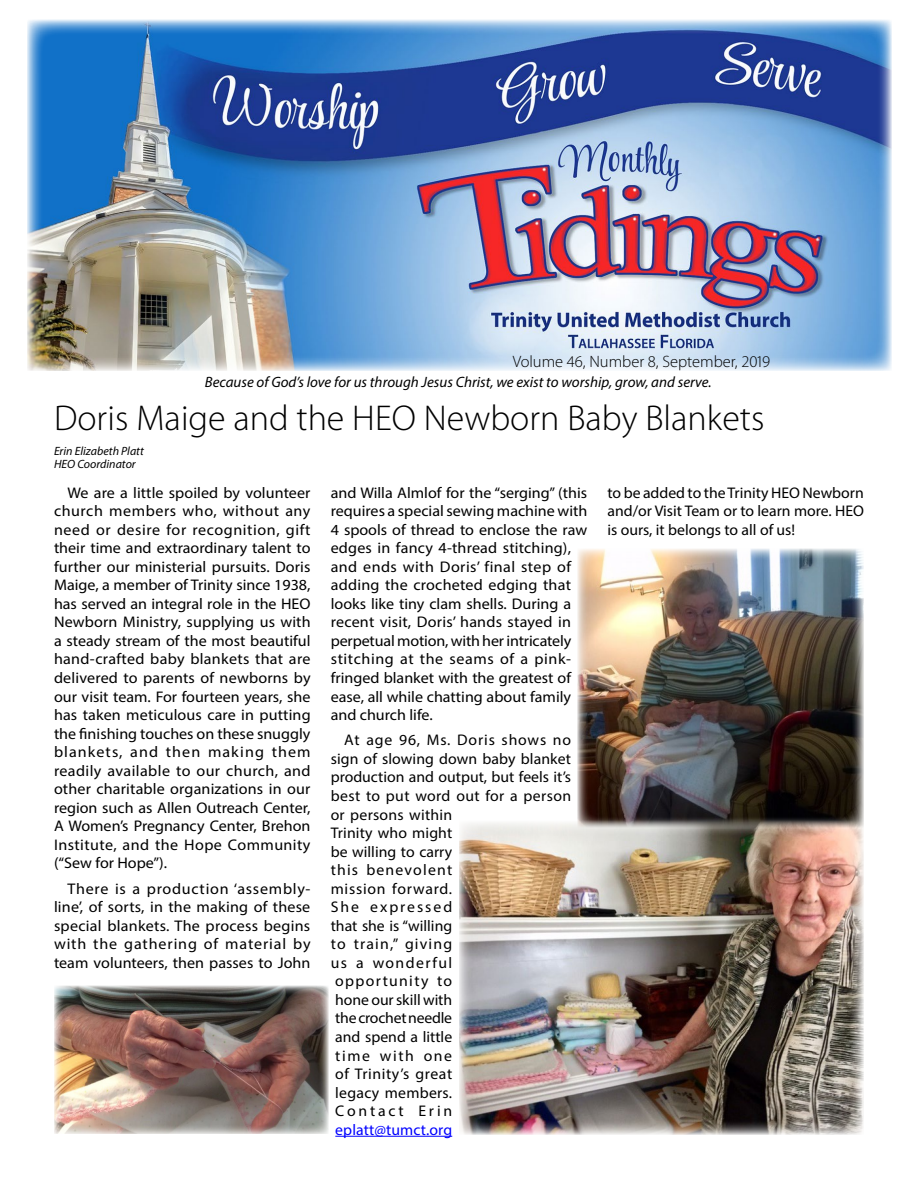
<style>
.page{position:relative;width:918px;height:1188px;background:#fff}
.page>*{position:absolute;margin:0;border:0;box-sizing:border-box;transform-origin:0 0}
.t1{font:300 36px "Myriad Pro";color:#000}
.t2{font:300 16.5px "Myriad Pro";color:#000}
.t3{font:15.45px/18.6px "Myriad Pro";color:#000;text-align:justify;scale:1.04 1}
.t4{font:15.45px/18.6px "Myriad Pro";color:#000}
.t5{font:15.45px "Myriad Pro";letter-spacing:.005em;color:#00f}
.t6{font:italic 15px "Myriad Pro";color:#000}
.t7{font:italic 12px/13.5px "Myriad Pro";color:#000}
</style>
<div class="page">
<img style="left:27px;top:20px;width:864px;height:351px">
<hr style="left:335px;top:1136px;width:117px;height:1px;background:#00f">
<img style="left:54px;top:986px;width:275px;height:148px">
<img style="left:578px;top:549px;width:286px;height:271px">
<img style="left:459px;top:820px;width:405px;height:314px">
<p class="t2" style="left:513px;top:352px;width:259px">Volume 46, Number 8, September, 2019</p>
<p class="t6" style="left:205px;top:372px;width:508px">Because of God’s love for us through Jesus Christ, we exist to worship, grow, and serve.</p>
<h1 class="t1" style="left:54px;top:398px;width:712px">Doris Maige and the HEO Newborn Baby Blankets</h1>
<p class="t7" style="left:54px;top:444px;width:91px">Erin Elizabeth Platt<br>HEO Coordinator</p>
<p class="t3" style="left:54px;top:483px;width:248px;text-indent:13px">We are a little spoiled by volunteer church members who, without any need or desire for recognition, gift their time and extraordinary talent to further our ministerial pursuits. Doris Maige, a member of Trinity since 1938, has served an integral role in the HEO Newborn Ministry, supplying us with a steady stream of the most beautiful hand-crafted baby blankets that are delivered to parents of newborns by our visit team. For fourteen years, she has taken meticulous care in putting the finishing touches on these snuggly blankets, and then making them readily available to our church, and other charitable organizations in our region such as Allen Outreach Center, A Women’s Pregnancy Center, Brehon Institute, and the Hope Community (“Sew for Hope”).</p>
<p class="t3" style="left:54px;top:879px;width:248px;text-indent:13px">There is a production ‘assembly&shy;line’, of sorts, in the making of these special blankets. The process begins with the gathering of material by team volunteers, then passes to John</p>
<p class="t3" style="left:331px;top:483px;width:248px;text-align:left">and Willa Almlof for the “serging” (this requires a special sewing machine with 4 spools of thread to enclose the raw edges in fancy 4-thread stitching), and ends with Doris’ final step of adding the crocheted edging that looks like tiny clam shells. During a recent visit, Doris’ hands stayed in perpetual motion, with her intricately stitching at the seams of a pink&shy;fringed blanket with the greatest of ease, all while chatting about family and church life.</p>
<p class="t4" style="left:331px;top:731px;width:242px;text-indent:14px">At age 96, Ms. Doris shows no sign of slowing down baby blanket production and output, but feels it’s best to put word out for a person or persons within<br>Trinity who might<br>be willing to carry<br>this benevolent<br>mission forward.<br>She expressed<br>that she is “willing<br>to train,” giving<br>us a wonderful<br>opportunity to<br>hone our skill with<br>the crochet needle<br>and spend a little<br>time with one<br>of Trinity’s great<br>legacy members.<br>Contact Erin</p>
<p class="t5" style="left:335px;top:1120px;width:118px">eplatt@tumct.org</p>
<p class="t4" style="left:607px;top:483px;width:258px;text-align:justify">to be added to the Trinity HEO Newborn and/or Visit Team or to learn more. HEO is ours, it belongs to all of us!</p>
</div>
